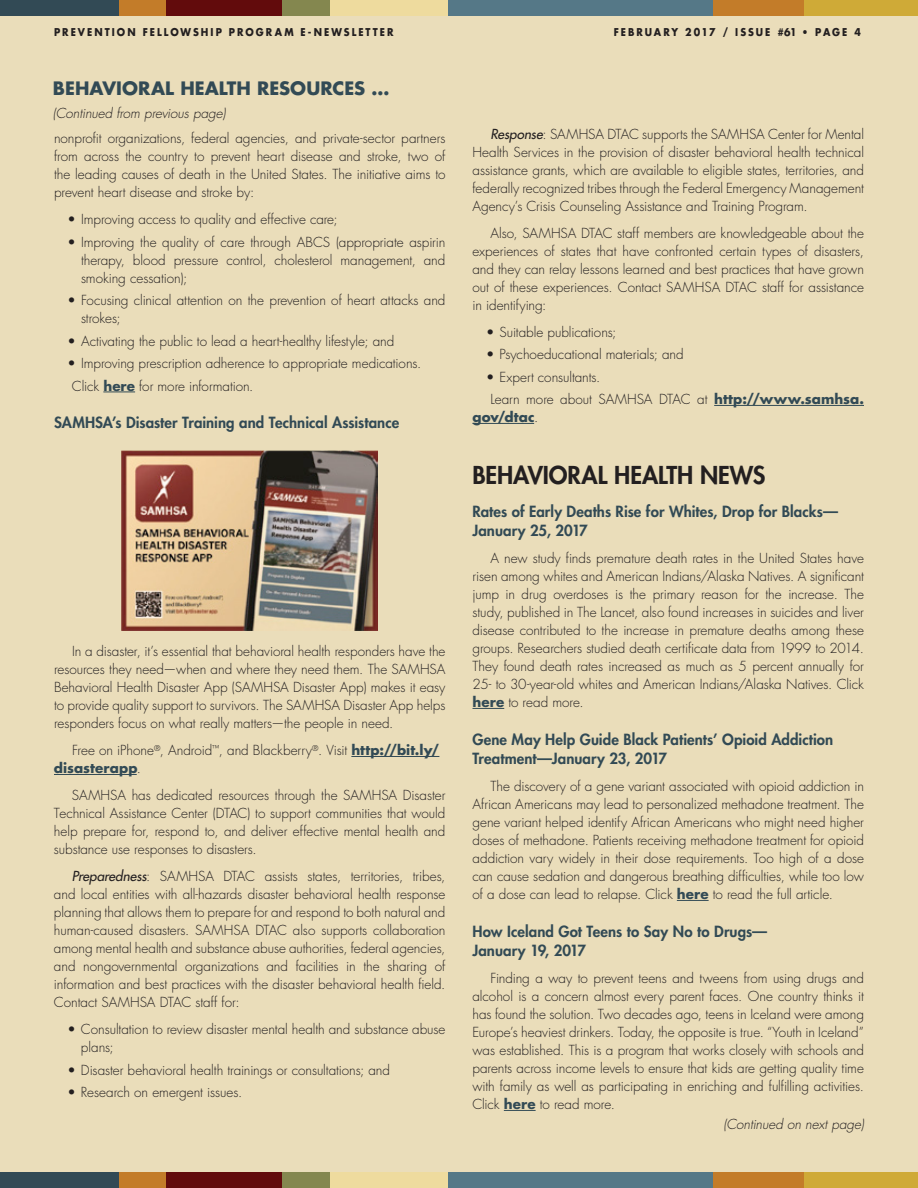
<style>
.page{position:relative;width:918px;height:1188px;background:#eaddba}
.page>*{position:absolute;margin:0;border:0;box-sizing:border-box;transform-origin:0 0}
.t1{font:800 24px "Futura";letter-spacing:-.005em;color:#231f20}
.t2{font:700 18px "Futura";color:#324a55}
.t3{font:800 15px/19.5px "Futura";letter-spacing:.005em;color:#324a55}
.t4{font:300 13.5px/18px "Futura Std";letter-spacing:-.005em;color:#231f20;text-align:justify}
.t5{font:italic 300 13.5px "Futura Std";letter-spacing:-.005em;color:#231f20}
.t6{font:700 13.5px "Futura Std";letter-spacing:.01em;color:#324a55}
.t7{font:700 10.5px "Futura Std";letter-spacing:.215em;color:#231f20;scale:.9 1}
.s1{font-weight:700;color:#324a55}
.s2{font-weight:500;font-style:italic}
.s3{font-weight:300;color:#231f20}
</style>
<div class="page">
<div style="left:0;top:0;width:119px;height:16px;background:#324a55"></div>
<div style="left:119px;top:0;width:47px;height:16px;background:#c37c29"></div>
<div style="left:166px;top:0;width:116px;height:16px;background:#620b0c"></div>
<div style="left:282px;top:0;width:48px;height:16px;background:#84874f"></div>
<div style="left:330px;top:0;width:118px;height:16px;background:#eedb9e"></div>
<div style="left:448px;top:0;width:265px;height:16px;background:#557887"></div>
<div style="left:713px;top:0;width:91px;height:16px;background:#c37c29"></div>
<div style="left:804px;top:0;width:114px;height:16px;background:#cfaa37"></div>
<div style="left:0;top:1172px;width:119px;height:16px;background:#324a55"></div>
<div style="left:119px;top:1172px;width:47px;height:16px;background:#c37c29"></div>
<div style="left:166px;top:1172px;width:116px;height:16px;background:#620b0c"></div>
<div style="left:282px;top:1172px;width:48px;height:16px;background:#84874f"></div>
<div style="left:330px;top:1172px;width:118px;height:16px;background:#eedb9e"></div>
<div style="left:448px;top:1172px;width:265px;height:16px;background:#557887"></div>
<div style="left:713px;top:1172px;width:91px;height:16px;background:#c37c29"></div>
<div style="left:804px;top:1172px;width:114px;height:16px;background:#cfaa37"></div>
<hr style="left:103px;top:392px;width:32px;height:1px;background:#324a55">
<hr style="left:714px;top:405px;width:150px;height:1px;background:#324a55">
<hr style="left:472px;top:423px;width:62px;height:1px;background:#324a55">
<hr style="left:472px;top:708px;width:32px;height:1px;background:#324a55">
<hr style="left:677px;top:900px;width:32px;height:1px;background:#324a55">
<hr style="left:504px;top:1110px;width:32px;height:1px;background:#324a55">
<img style="left:122px;top:451px;width:256px;height:180px">
<hr style="left:351px;top:756px;width:88px;height:1px;background:#324a55">
<hr style="left:54px;top:774px;width:83px;height:1px;background:#324a55">
<p class="t7" style="left:54px;top:25px;width:379px">PREVENTION FELLOWSHIP PROGRAM E-NEWSLETTER</p>
<p class="t7" style="left:614px;top:25px;width:276px">FEBRUARY 2017 / ISSUE #61 • PAGE 4</p>
<h2 class="t2" style="left:53px;top:76px;width:338px">BEHAVIORAL HEALTH RESOURCES …</h2>
<p class="t5" style="left:53px;top:105px;width:174px">(Continued from previous page)</p>
<p class="t4" style="left:54px;top:130px;width:393px">nonprofit organizations, federal agencies, and private-sector partners from across the country to prevent heart disease and stroke, two of the leading causes of death in the United States. The initiative aims to prevent heart disease and stroke by:</p>
<p class="t4" style="left:68px;top:211px;width:272px">• Improving access to quality and effective care;</p>
<p class="t4" style="left:81px;top:233px;width:366px;text-indent:-14px">• Improving the quality of care through ABCS (appropriate aspirin therapy, blood pressure control, cholesterol management, and smoking cessation);</p>
<p class="t4" style="left:81px;top:292px;width:366px;text-indent:-14px">• Focusing clinical attention on the prevention of heart attacks and strokes;</p>
<p class="t4" style="left:68px;top:332px;width:328px">• Activating the public to lead a heart-healthy lifestyle; and</p>
<p class="t4" style="left:72px;top:352px;width:351px;line-height:22.5px;text-indent:-4px">• Improving prescription adherence to appropriate medications.<br>Click <span class="s1">here</span> for more information.</p>
<p class="t3" style="left:54px;top:413px;width:347px">SAMHSA’s Disaster Training and Technical Assistance</p>
<p class="t4" style="left:54px;top:643px;width:393px;text-indent:18px">In a disaster, it’s essential that behavioral health responders have the resources they need—when and where they need them. The SAMHSA Behavioral Health Disaster App (SAMHSA Disaster App) makes it easy to provide quality support to survivors. The SAMHSA Disaster App helps responders focus on what really matters—the people in need.</p>
<p class="t4" style="left:54px;top:742px;width:387px;text-indent:18px">Free on iPhone<sup>®</sup>, Android<sup>™</sup>, and Blackberry<sup>®</sup>. Visit <span class="s1">http://bit.ly/ disasterapp</span>.</p>
<p class="t4" style="left:54px;top:787px;width:393px;text-indent:18px">SAMHSA has dedicated resources through the SAMHSA Disaster Technical Assistance Center (DTAC) to support communities that would help prepare for, respond to, and deliver effective mental health and substance use responses to disasters.</p>
<p class="t4" style="left:54px;top:868px;width:393px;text-indent:18px"><span class="s2">Preparedness</span>: SAMHSA DTAC assists states, territories, tribes, and local entities with all-hazards disaster behavioral health response planning that allows them to prepare for and respond to both natural and human-caused disasters. SAMHSA DTAC also supports collaboration among mental health and substance abuse authorities, federal agencies, and nongovernmental organizations and facilities in the sharing of information and best practices with the disaster behavioral health field.<br>Contact SAMHSA DTAC staff for:</p>
<p class="t4" style="left:81px;top:1021px;width:366px;text-indent:-14px">• Consultation to review disaster mental health and substance abuse plans;</p>
<p class="t4" style="left:67px;top:1061px;width:324px">• Disaster behavioral health trainings or consultations; and</p>
<p class="t4" style="left:67px;top:1084px;width:176px">• Research on emergent issues.</p>
<p class="t4" style="left:473px;top:125px;width:393px;text-indent:18px"><span class="s2">Response</span>: SAMHSA DTAC supports the SAMHSA Center for Mental Health Services in the provision of disaster behavioral health technical assistance grants, which are available to eligible states, territories, and federally recognized tribes through the Federal Emergency Management Agency’s Crisis Counseling Assistance and Training Program.</p>
<p class="t4" style="left:473px;top:224px;width:393px;text-indent:18px">Also, SAMHSA DTAC staff members are knowledgeable about the experiences of states that have confronted certain types of disasters, and they can relay lessons learned and best practices that have grown out of these experiences. Contact SAMHSA DTAC staff for assistance in identifying:</p>
<p class="t4" style="left:486px;top:323px;width:132px">• Suitable publications;</p>
<p class="t4" style="left:486px;top:346px;width:199px">• Psychoeducational materials; and</p>
<p class="t4" style="left:490px;top:366px;width:375px;line-height:22.5px;text-indent:-4px">• Expert consultants.<br>Learn more about SAMHSA DTAC at <span class="s1">http://www.samhsa.</span></p>
<p class="t6" style="left:473px;top:408px;width:67px">gov/dtac<span class="s3">.</span></p>
<h1 class="t1" style="left:472px;top:459px;width:294px">BEHAVIORAL HEALTH NEWS</h1>
<p class="t3" style="left:472px;top:501px;width:367px">Rates of Early Deaths Rise for Whites, Drop for Blacks—<br>January 25, 2017</p>
<p class="t4" style="left:473px;top:550px;width:393px;text-indent:18px">A new study finds premature death rates in the United States have risen among whites and American Indians/Alaska Natives. A significant jump in drug overdoses is the primary reason for the increase. The study, published in The Lancet, also found increases in suicides and liver disease contributed to the increase in premature deaths among these groups. Researchers studied death certificate data from 1999 to 2014.<br>They found death rates increased as much as 5 percent annually for 25- to 30-year-old whites and American Indians/Alaska Natives. Click <span class="s1">here</span> to read more.</p>
<p class="t3" style="left:472px;top:729px;width:362px">Gene May Help Guide Black Patients’ Opioid Addiction<br>Treatment—January 23, 2017</p>
<p class="t4" style="left:473px;top:778px;width:393px;text-indent:18px">The discovery of a gene variant associated with opioid addiction in African Americans may lead to personalized methadone treatment. The gene variant helped identify African Americans who might need higher doses of methadone. Patients receiving methadone treatment for opioid addiction vary widely in their dose requirements. Too high of a dose can cause sedation and dangerous breathing difficulties, while too low of a dose can lead to relapse. Click <span class="s1">here</span> to read the full article.</p>
<p class="t3" style="left:472px;top:921px;width:296px">How Iceland Got Teens to Say No to Drugs—<br>January 19, 2017</p>
<p class="t4" style="left:473px;top:970px;width:393px;text-indent:18px">Finding a way to prevent teens and tweens from using drugs and alcohol is a concern almost every parent faces. One country thinks it has found the solution. Two decades ago, teens in Iceland were among Europe’s heaviest drinkers. Today, the opposite is true. “Youth in Iceland” was established. This is a program that works closely with schools and parents across income levels to ensure that kids are getting quality time with family as well as participating in enriching and fulfilling activities.<br>Click <span class="s1">here</span> to read more.</p>
<p class="t5" style="left:724px;top:1115px;width:142px">(Continued on next page)</p>
</div>
